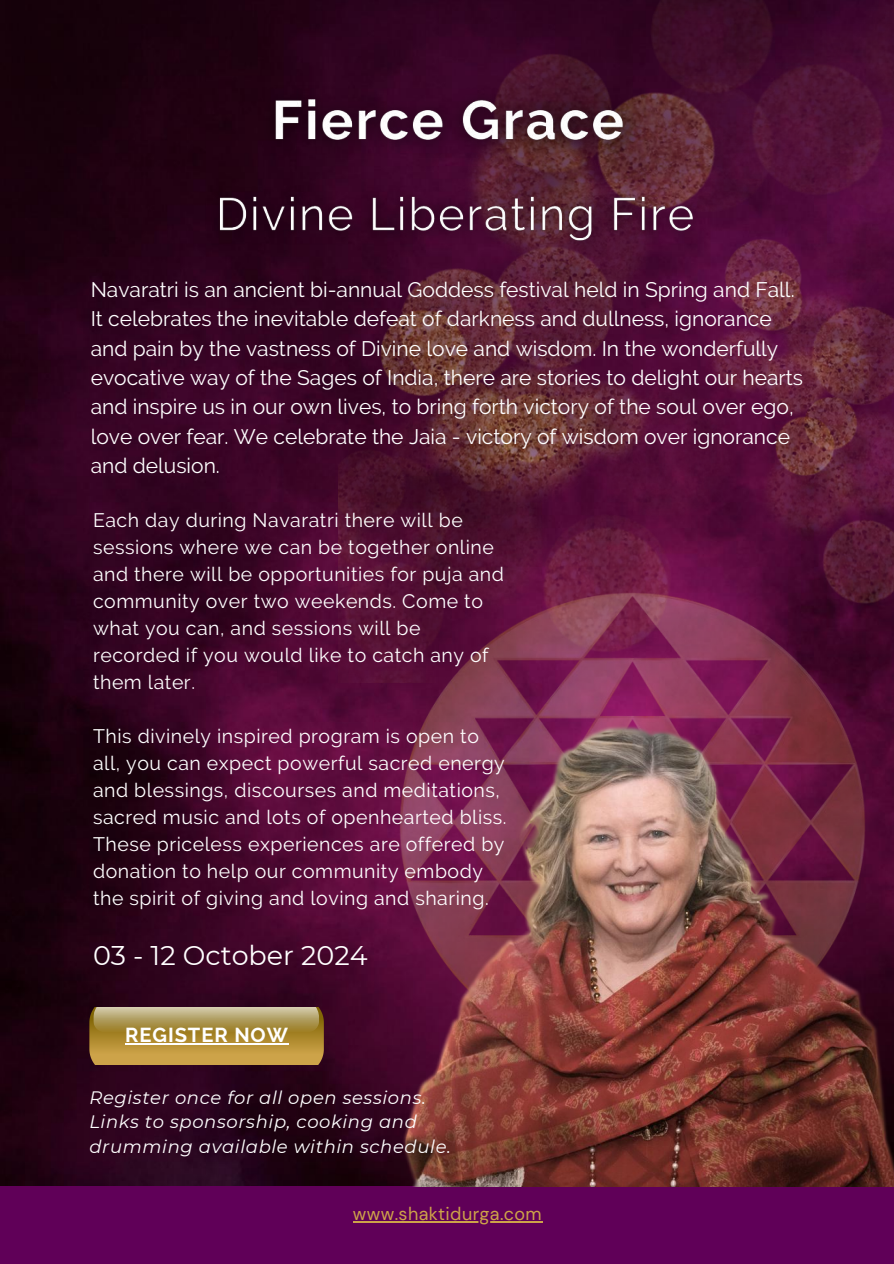
<style>
.page{position:relative;width:894px;height:1264px;background:#fff}
.page>*{position:absolute;margin:0;border:0;box-sizing:border-box;transform-origin:0 0}
.t1{font:27px "Montserrat";color:#fff}
.t2{font:21px/29.2px "Raleway";color:#fff}
.t3{font:700 20.1px "Raleway";letter-spacing:.045em;color:#fff}
.t4{font:19.5px/27px "Raleway";letter-spacing:.025em;color:#fff}
.t5{font:italic 18px/24.8px "Montserrat";letter-spacing:.035em;color:#fff}
.t6{font:18px "DM Sans";letter-spacing:.02em;color:#cda349}
</style>
<div class="page">
<img style="left:0;top:0;width:366px;height:1186px">
<div style="left:0;top:1186px;width:893px;height:77px;background:#600058"></div>
<img style="left:339px;top:0;width:554px;height:527px">
<img style="left:333px;top:527px;width:560px;height:597px">
<hr style="left:353px;top:1221px;width:189px;height:1px;background:#cda349">
<img style="left:251px;top:76px;width:396px;height:91px">
<img style="left:199px;top:178px;width:513px;height:84px">
<img style="left:366px;top:682px;width:527px;height:504px">
<svg style="left:89px;top:1007px;width:234px;height:57px;background:#b7994d"></svg>
<hr style="left:125px;top:1043px;width:164px;height:1px;background:#fff">
<p class="t2" style="left:91px;top:275px;width:713px">Navaratri is an ancient bi-annual Goddess festival held in Spring and Fall.<br>It celebrates the inevitable defeat of darkness and dullness, ignorance and pain by the vastness of Divine love and wisdom. In the wonderfully evocative way of the Sages of India, there are stories to delight our hearts and inspire us in our own lives, to bring forth victory of the soul over ego, love over fear. We celebrate the Jaia - victory of wisdom over ignorance and delusion.</p>
<p class="t4" style="left:93px;top:506px;width:412px">Each day during Navaratri there will be sessions where we can be together online and there will be opportunities for puja and community over two weekends. Come to what you can, and sessions will be recorded if you would like to catch any of them later.</p>
<p class="t4" style="left:93px;top:722px;width:415px">This divinely inspired program is open to all, you can expect powerful sacred energy and blessings, discourses and meditations, sacred music and lots of openhearted bliss.<br>These priceless experiences are offered by donation to help our community embody the spirit of giving and loving and sharing.</p>
<h1 class="t1" style="left:93px;top:938px;width:276px">03 - 12 October 2024</h1>
<p class="t3" style="left:125px;top:1023px;width:164px">REGISTER NOW</p>
<p class="t5" style="left:89px;top:1084px;width:363px">Register once for all open sessions.<br>Links to sponsorship, cooking and drumming available within schedule.</p>
<p class="t6" style="left:353px;top:1202px;width:190px">www.shaktidurga.com</p>
</div>
